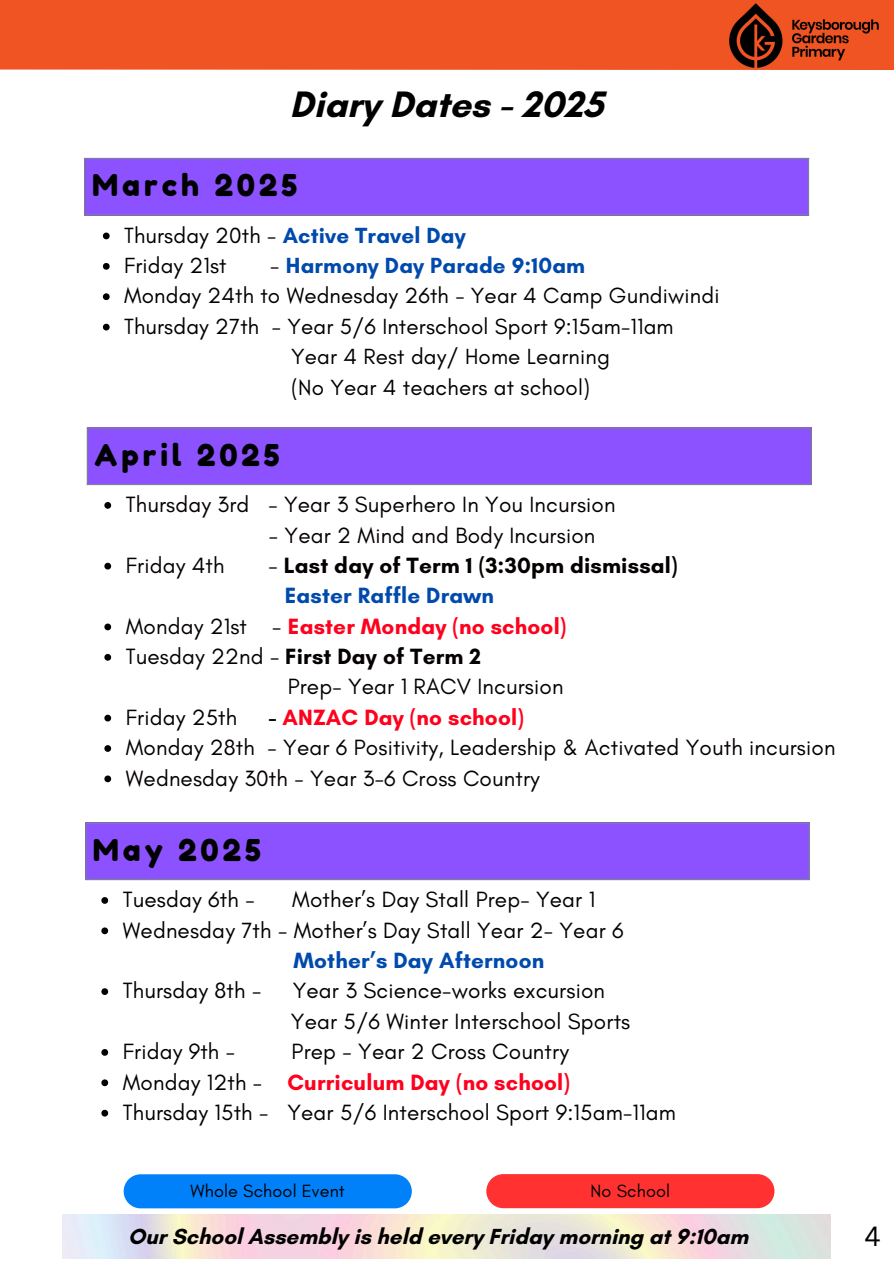
<style>
.page{position:relative;width:894px;height:1264px;background:#fff}
.page>*{position:absolute;margin:0;border:0;box-sizing:border-box;transform-origin:0 0}
.t1{font:700 37.5px "Glacial Indifference";color:#000}
.t2{font:30px "Fredoka One";letter-spacing:.13em;color:#000}
.t3{font:27px "Canva Sans";color:#000}
.t4{font:22.5px "Glacial Indifference";letter-spacing:.01em;color:#000}
.t5{font:22.5px "Glacial Indifference";letter-spacing:.01em;color:#050000}
.t6{font:700 22.5px "Glacial Indifference";letter-spacing:.01em;color:#ff011d}
.t7{font:700 22.5px "Glacial Indifference";letter-spacing:.01em;color:#050000}
.t8{font:700 22.5px "Glacial Indifference";letter-spacing:.01em;color:#004aad}
.t9{font:22.35px/30.3px "Glacial Indifference";letter-spacing:.01em;color:#000}
.t10{font:700 22.35px "Glacial Indifference";letter-spacing:.01em;color:#004aad}
.t11{font:700 22.2px "Glacial Indifference";color:#000}
.t12{font:18px "Glacial Indifference";letter-spacing:.01em;color:#000}
.s1{font-weight:400;color:#000}
.s2{font-weight:400}
.s3{font-weight:400;color:#050000}
.s4{color:#000}
</style>
<div class="page">
<div style="left:84px;top:158px;width:724px;height:57px;background:#8c52ff"></div>
<hr style="left:84px;top:159px;width:2px;height:55px;background:#7f8396">
<hr style="left:807px;top:159px;width:1px;height:55px;background:#7f8396">
<hr style="left:84px;top:158px;width:724px;height:1px;background:#7f8396">
<hr style="left:84px;top:214px;width:724px;height:1px;background:#7f8396">
<div style="left:124px;top:1174px;width:287px;height:34px;background:#0081fa"></div>
<div style="left:486px;top:1174px;width:288px;height:34px;background:#ff3131"></div>
<div style="left:0;top:0;width:893px;height:70px;background:#f05423"></div>
<img style="left:729px;top:3px;width:149px;height:64px">
<div style="left:87px;top:428px;width:724px;height:57px;background:#8c52ff"></div>
<hr style="left:87px;top:429px;width:1px;height:55px;background:#7f8396">
<hr style="left:810px;top:429px;width:1px;height:55px;background:#7f8396">
<hr style="left:87px;top:428px;width:724px;height:1px;background:#7f8396">
<hr style="left:87px;top:484px;width:724px;height:1px;background:#7f8396">
<svg style="left:103px;top:232px;width:7px;height:7px"></svg>
<svg style="left:103px;top:263px;width:7px;height:7px"></svg>
<svg style="left:103px;top:293px;width:7px;height:7px"></svg>
<svg style="left:103px;top:324px;width:7px;height:6px"></svg>
<div style="left:85px;top:822px;width:724px;height:58px;background:#8c52ff"></div>
<hr style="left:85px;top:824px;width:1px;height:55px;background:#7f8396">
<hr style="left:808px;top:824px;width:1px;height:55px;background:#7f8396">
<hr style="left:85px;top:822px;width:724px;height:2px;background:#7f8396">
<hr style="left:85px;top:879px;width:724px;height:1px;background:#7f8396">
<svg style="left:104px;top:502px;width:7px;height:7px"></svg>
<svg style="left:104px;top:563px;width:7px;height:6px"></svg>
<svg style="left:104px;top:623px;width:7px;height:7px"></svg>
<svg style="left:104px;top:654px;width:7px;height:6px"></svg>
<svg style="left:104px;top:714px;width:7px;height:7px"></svg>
<svg style="left:104px;top:745px;width:7px;height:7px"></svg>
<svg style="left:104px;top:775px;width:7px;height:7px"></svg>
<svg style="left:101px;top:897px;width:7px;height:6px"></svg>
<svg style="left:101px;top:927px;width:7px;height:7px"></svg>
<svg style="left:101px;top:988px;width:7px;height:7px"></svg>
<svg style="left:101px;top:1049px;width:7px;height:6px"></svg>
<svg style="left:101px;top:1079px;width:7px;height:7px"></svg>
<svg style="left:101px;top:1109px;width:7px;height:7px"></svg>
<p class="t1" style="left:290px;top:81px;width:315px">Diary Dates - 2025</p>
<p class="t2" style="left:92px;top:167px;width:206px">March 2025</p>
<p class="t10" style="left:124px;top:221px;width:343px"><span class="s1">Thursday 20th -</span> Active Travel Day</p>
<p class="t9" style="left:124px;top:250px;width:104px">Friday 21st</p>
<p class="t10" style="left:270px;top:252px;width:316px"><span class="s1">-</span> Harmony Day Parade 9:10am</p>
<p class="t9" style="left:124px;top:280px;width:596px">Monday 24th to Wednesday 26th - Year 4 Camp Gundiwindi</p>
<p class="t9" style="left:124px;top:311px;width:551px">Thursday 27th - Year 5/6 Interschool Sport 9:15am-11am</p>
<h3 class="t9" style="left:291px;top:341px;width:320px">Year 4 Rest day/ Home Learning (No Year 4 teachers at school)</h3>
<p class="t2" style="left:94px;top:437px;width:187px">April 2025</p>
<p class="t5" style="left:126px;top:491px;width:491px">Thursday 3rd - Year 3 Superhero In You Incursion</p>
<h3 class="t5" style="left:269px;top:521px;width:328px">- Year 2 Mind and Body Incursion</h3>
<p class="t5" style="left:126px;top:551px;width:100px">Friday 4th</p>
<p class="t7" style="left:268px;top:551px;width:410px"><span class="s2">-</span> Last day of Term 1 (3:30pm dismissal)</p>
<h2 class="t8" style="left:285px;top:582px;width:210px">Easter Raffle Drawn</h2>
<p class="t6" style="left:126px;top:612px;width:442px"><span class="s3">Monday 21st -</span> Easter Monday (no school)</p>
<p class="t7" style="left:126px;top:642px;width:357px"><span class="s2">Tuesday 22nd -</span> First Day of Term 2</p>
<h3 class="t5" style="left:287px;top:673px;width:277px">Prep- Year 1 RACV Incursion</h3>
<p class="t4" style="left:126px;top:703px;width:113px">Friday 25th</p>
<p class="t6" style="left:269px;top:703px;width:256px"><span class="s4">-</span> ANZAC Day (no school)</p>
<p class="t5" style="left:126px;top:734px;width:711px">Monday 28th - Year 6 Positivity, Leadership &amp; Activated Youth incursion</p>
<p class="t5" style="left:126px;top:764px;width:415px">Wednesday 30th - Year 3-6 Cross Country</p>
<p class="t2" style="left:93px;top:831px;width:169px">May 2025</p>
<p class="t4" style="left:123px;top:885px;width:133px">Tuesday 6th -</p>
<p class="t4" style="left:292px;top:885px;width:304px">Mother’s Day Stall Prep- Year 1</p>
<h2 class="t4" style="left:123px;top:916px;width:502px">Wednesday 7th - Mother’s Day Stall Year 2- Year 6</h2>
<p class="t8" style="left:293px;top:946px;width:252px">Mother’s Day Afternoon</p>
<h3 class="t4" style="left:123px;top:977px;width:140px">Thursday 8th -</h3>
<h3 class="t4" style="left:292px;top:977px;width:314px">Year 3 Science-works excursion</h3>
<p class="t4" style="left:291px;top:1007px;width:341px">Year 5/6 Winter Interschool Sports</p>
<p class="t4" style="left:123px;top:1037px;width:114px">Friday 9th -</p>
<p class="t4" style="left:291px;top:1037px;width:279px">Prep - Year 2 Cross Country</p>
<p class="t6" style="left:123px;top:1068px;width:448px"><span class="s1">Monday 12th -</span> Curriculum Day (no school)</p>
<p class="t4" style="left:123px;top:1098px;width:554px">Thursday 15th - Year 5/6 Interschool Sport 9:15am-11am</p>
<p class="t12" style="left:190px;top:1179px;width:156px">Whole School Event</p>
<h1 class="t12" style="left:590px;top:1179px;width:81px">No School</h1>
<p class="t11" style="left:128px;top:1222px;width:621px">Our School Assembly is held every Friday morning at 9:10am</p>
<p class="t3" style="left:864px;top:1216px;width:18px">4</p>
</div>
